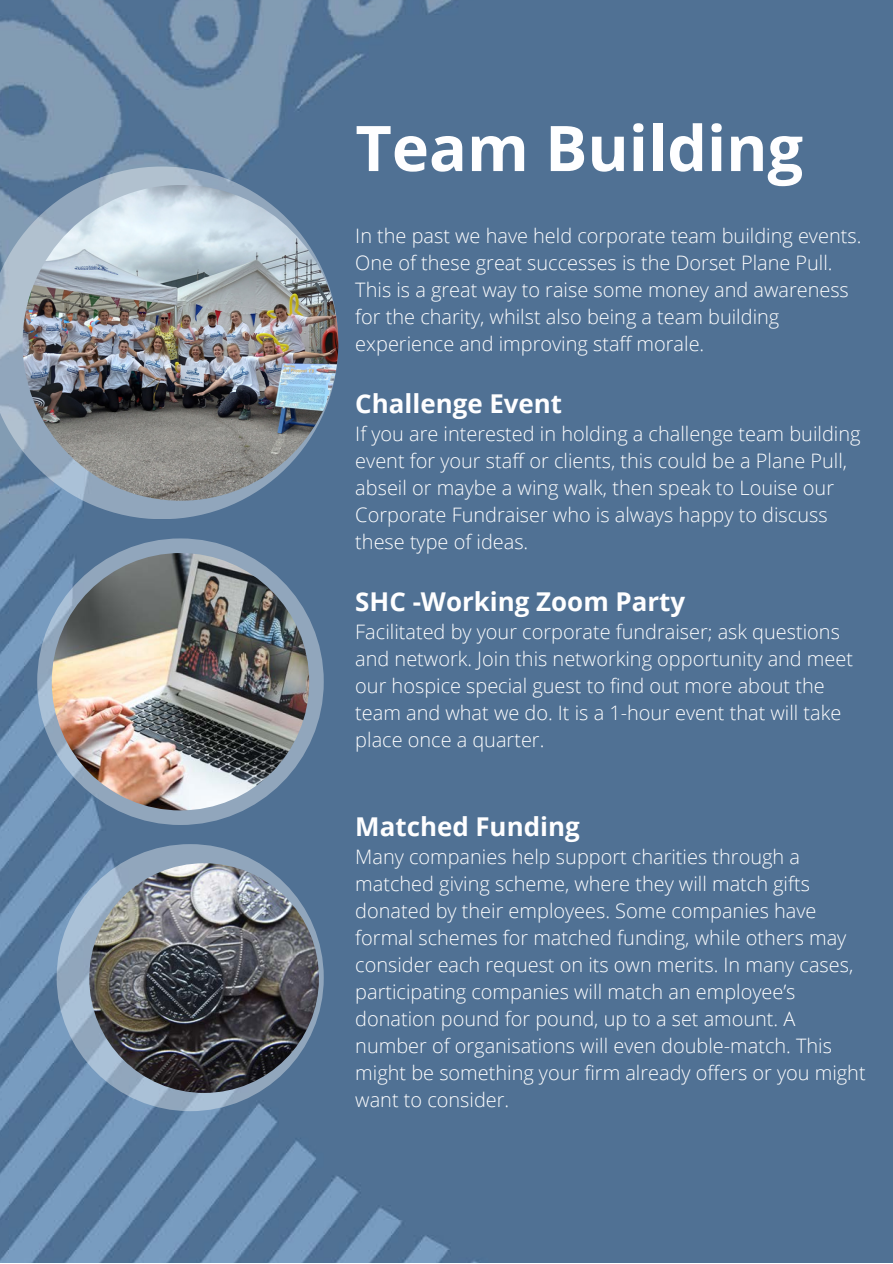
<style>
.page{position:relative;width:893px;height:1264px;background:#fff}
.page>*{position:absolute;margin:0;border:0;box-sizing:border-box;transform-origin:0 0}
.t1{font:700 63px "Open Sans";color:#fefeff}
.t2{font:700 25.95px "Open Sans";color:#fefeff}
.t3{font:300 19.95px/27px "Open Sans";color:#fefeff}
</style>
<div class="page">
<img style="left:0;top:0;width:892px;height:1262px">
<svg style="left:0;top:166px;width:338px;height:353px;background:#7993ad"></svg>
<img style="left:23px;top:185px;width:315px;height:315px;border-radius:50%">
<svg style="left:37px;top:538px;width:287px;height:287px;background:#92a7bd"></svg>
<img style="left:52px;top:553px;width:257px;height:257px;border-radius:50%">
<svg style="left:57px;top:844px;width:267px;height:267px;background:#97adc3"></svg>
<img style="left:89px;top:863px;width:230px;height:229px;border-radius:50%">
<h1 class="t1" style="left:355px;top:104px;width:449px">Team Building</h1>
<p class="t3" style="left:355px;top:222px;width:507px">In the past we have held corporate team building events.<br>One of these great successes is the Dorset Plane Pull.<br>This is a great way to raise some money and awareness for the charity, whilst also being a team building experience and improving staff morale.</p>
<h2 class="t2" style="left:355px;top:385px;width:208px">Challenge Event</h2>
<p class="t3" style="left:355px;top:419px;width:506px">If you are interested in holding a challenge team building event for your staff or clients, this could be a Plane Pull, abseil or maybe a wing walk, then speak to Louise our Corporate Fundraiser who is always happy to discuss these type of ideas.</p>
<h2 class="t2" style="left:355px;top:583px;width:331px">SHC -Working Zoom Party</h2>
<p class="t3" style="left:355px;top:617px;width:499px">Facilitated by your corporate fundraiser; ask questions and network. Join this networking opportunity and meet our hospice special guest to find out more about the team and what we do. It is a 1-hour event that will take place once a quarter.</p>
<h2 class="t2" style="left:355px;top:808px;width:226px">Matched Funding</h2>
<p class="t3" style="left:355px;top:842px;width:512px">Many companies help support charities through a matched giving scheme, where they will match gifts donated by their employees. Some companies have formal schemes for matched funding, while others may consider each request on its own merits. In many cases, participating companies will match an employee’s donation pound for pound, up to a set amount. A number of organisations will even double-match. This might be something your firm already offers or you might want to consider.</p>
</div>
